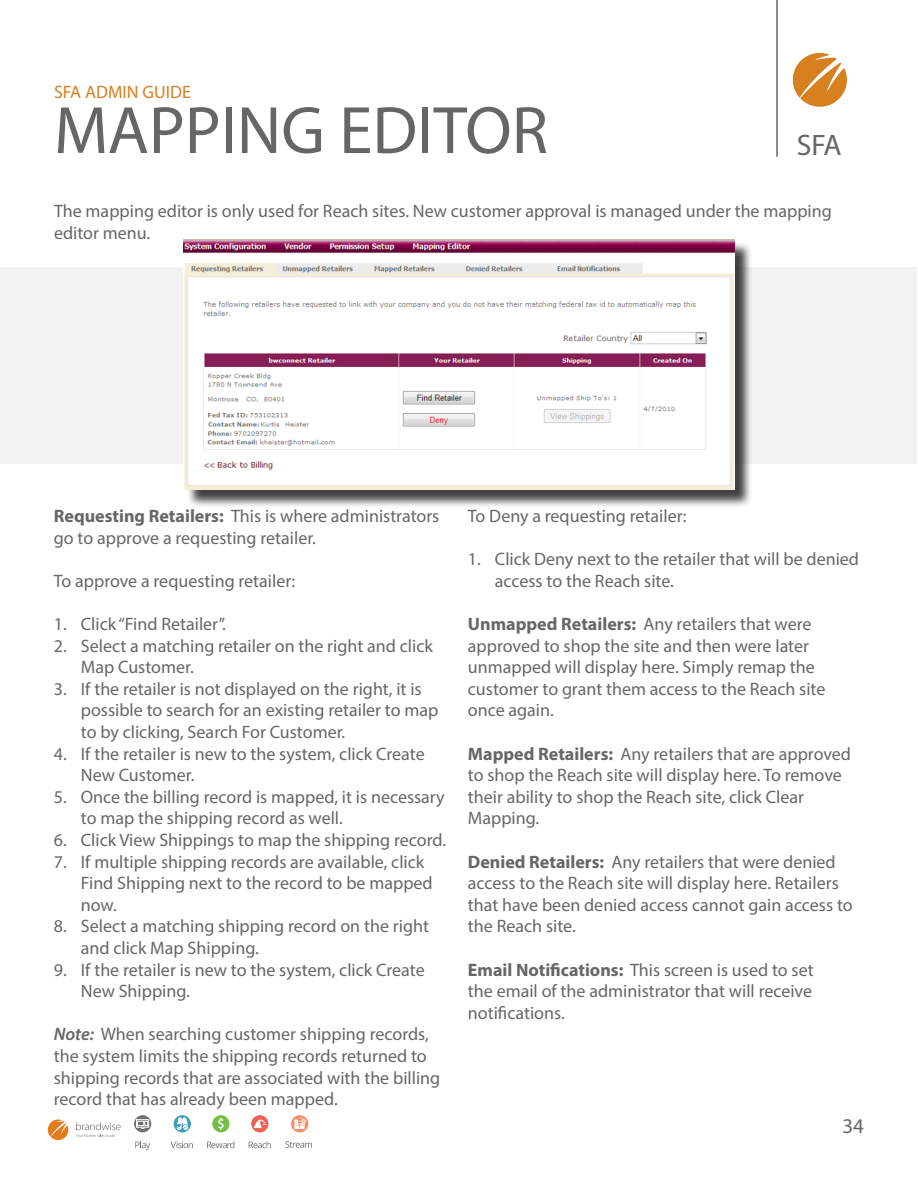
<style>
.page{position:relative;width:918px;height:1188px;background:#fff}
.page>*{position:absolute;margin:0;border:0;box-sizing:border-box;transform-origin:0 0}
.t1{font:67.5px "Myriad Pro";color:#666}
.t2{font:29.7px "Myriad Pro";color:#666}
.t3{font:21px "Myriad Pro";color:#666}
.t4{font:18px/21.6px "Myriad Pro";color:#666}
.t5{font:18px "Myriad Pro";color:#d7801f}
.s1{font-weight:700}
.s2{font-weight:600;font-style:italic}
</style>
<div class="page">
<hr style="left:776px;top:0;width:2px;height:157px;background:#666">
<svg style="left:48px;top:1119px;width:20px;height:21px"></svg>
<svg style="left:76px;top:1122px;width:45px;height:15px"></svg>
<svg style="left:134px;top:1115px;width:17px;height:17px"></svg>
<svg style="left:135px;top:1141px;width:15px;height:9px"></svg>
<div style="left:136px;top:1119px;width:13px;height:8px;border:1px solid #fff"></div>
<svg style="left:137px;top:1121px;width:11px;height:8px"></svg>
<div style="left:251px;top:1115px;width:17px;height:17px;background:#f06052;border-radius:50%"></div>
<svg style="left:249px;top:1141px;width:22px;height:7px"></svg>
<svg style="left:254px;top:1119px;width:12px;height:9px"></svg>
<div style="left:291px;top:1115px;width:17px;height:17px;background:#f58c68;border-radius:50%"></div>
<svg style="left:285px;top:1141px;width:27px;height:7px"></svg>
<svg style="left:293px;top:1117px;width:13px;height:12px"></svg>
<div style="left:174px;top:1115px;width:17px;height:17px;background:#3a9cbb;border-radius:50%"></div>
<svg style="left:171px;top:1141px;width:22px;height:7px"></svg>
<svg style="left:176px;top:1117px;width:12px;height:13px"></svg>
<svg style="left:207px;top:1141px;width:27px;height:7px"></svg>
<div style="left:212px;top:1115px;width:18px;height:17px;background:#74bf44;border-radius:50%"></div>
<svg style="left:218px;top:1118px;width:6px;height:12px"></svg>
<img style="left:792px;top:52px;width:55px;height:55px">
<div style="left:1px;top:267px;width:916px;height:197px;background:#f2f2f2"></div>
<div style="left:186px;top:242px;width:567px;height:267px;background:#000;opacity:.75"></div>
<img style="left:184px;top:239px;width:550px;height:251px">
<p class="t5" style="left:54px;top:80px;width:138px">SFA ADMIN GUIDE</p>
<h1 class="t1" style="left:54px;top:89px;width:496px">MAPPING EDITOR</h1>
<h2 class="t2" style="left:797px;top:127px;width:47px">SFA</h2>
<p class="t4" style="left:54px;top:200px;width:779px">The mapping editor is only used for Reach sites. New customer approval is managed under the mapping editor menu.</p>
<p class="t4" style="left:54px;top:505px;width:387px"><span class="s1">Requesting Retailers:</span> This is where administrators go to approve a requesting retailer.</p>
<p class="t4" style="left:54px;top:570px;width:243px">To approve a requesting retailer:</p>
<p class="t4" style="left:54px;top:613px;width:174px">1. Click “Find Retailer”.</p>
<p class="t4" style="left:81px;top:634px;width:354px;text-indent:-27px">2. Select a matching retailer on the right and click<br>Map Customer.</p>
<p class="t4" style="left:81px;top:678px;width:359px;text-indent:-27px">3. If the retailer is not displayed on the right, it is possible to search for an existing retailer to map to by clicking, Search For Customer.</p>
<p class="t4" style="left:81px;top:742px;width:345px;text-indent:-27px">4. If the retailer is new to the system, click Create<br>New Customer.</p>
<p class="t4" style="left:81px;top:786px;width:365px;text-indent:-27px">5. Once the billing record is mapped, it is necessary to map the shipping record as well.</p>
<p class="t4" style="left:54px;top:829px;width:394px">6. Click View Shippings to map the shipping record.</p>
<p class="t4" style="left:81px;top:850px;width:353px;text-indent:-27px">7. If multiple shipping records are available, click<br>Find Shipping next to the record to be mapped now.</p>
<p class="t4" style="left:81px;top:915px;width:350px;text-indent:-27px">8. Select a matching shipping record on the right and click Map Shipping.</p>
<p class="t4" style="left:81px;top:958px;width:345px;text-indent:-27px">9. If the retailer is new to the system, click Create<br>New Shipping.</p>
<p class="t4" style="left:54px;top:1023px;width:388px"><span class="s2">Note:</span> When searching customer shipping records, the system limits the shipping records returned to shipping records that are associated with the billing record that has already been mapped.</p>
<p class="t4" style="left:468px;top:505px;width:220px">To Deny a requesting retailer:</p>
<p class="t4" style="left:495px;top:548px;width:366px;text-indent:-27px">1. Click Deny next to the retailer that will be denied access to the Reach site.</p>
<p class="t4" style="left:468px;top:613px;width:359px"><span class="s1">Unmapped Retailers:</span> Any retailers that were approved to shop the site and then were later unmapped will display here. Simply remap the customer to grant them access to the Reach site once again.</p>
<p class="t4" style="left:468px;top:742px;width:385px"><span class="s1">Mapped Retailers:</span> Any retailers that are approved to shop the Reach site will display here. To remove their ability to shop the Reach site, click Clear Mapping.</p>
<p class="t4" style="left:468px;top:850px;width:386px"><span class="s1">Denied Retailers:</span> Any retailers that were denied access to the Reach site will display here. Retailers that have been denied access cannot gain access to the Reach site.</p>
<p class="t4" style="left:468px;top:958px;width:347px;text-align:justify"><span class="s1">Email Notifications:</span> This screen is used to set the email of the administrator that will receive notifications.</p>
<p class="t3" style="left:842px;top:1113px;width:23px">34</p>
</div>
